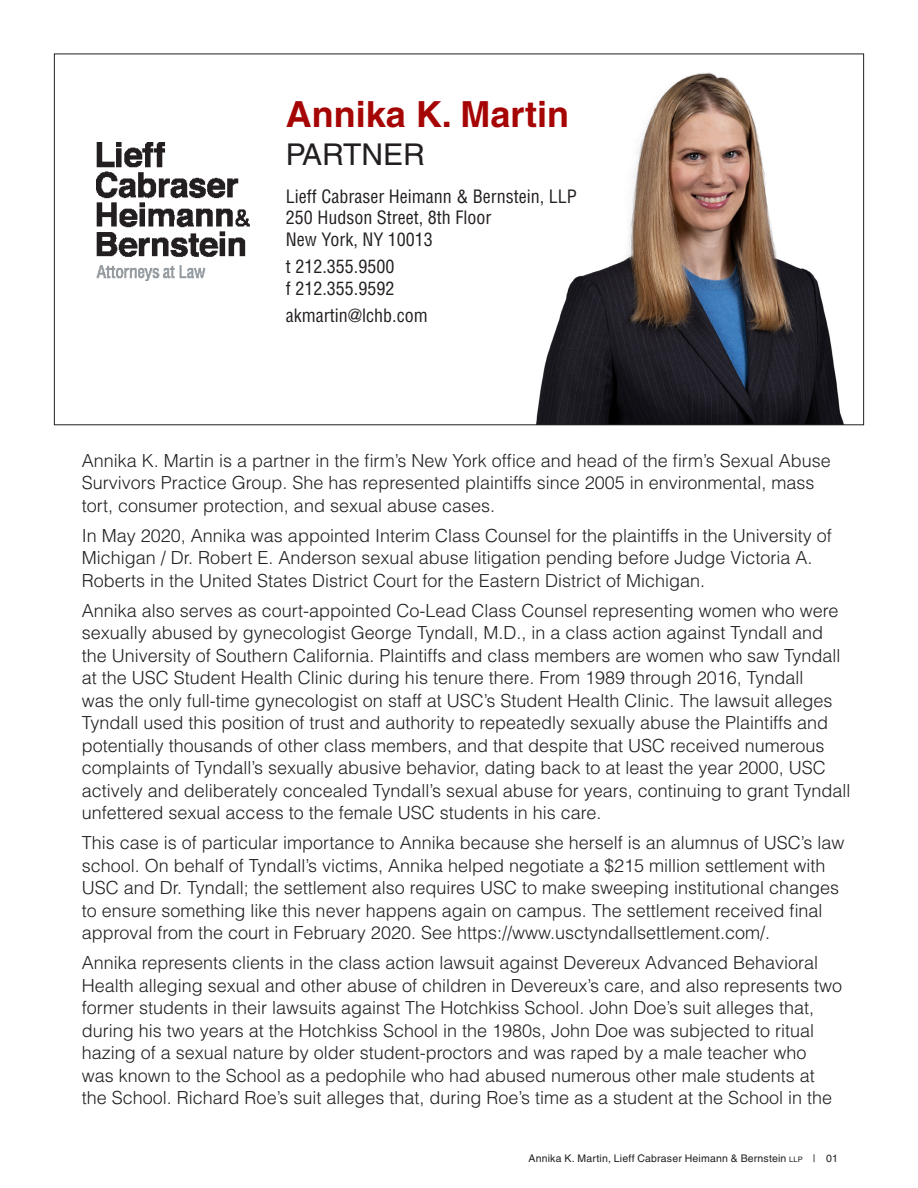
<style>
.page{position:relative;width:918px;height:1188px;background:#fff}
.page>*{position:absolute;margin:0;border:0;box-sizing:border-box;transform-origin:0 0}
.t1{font:700 36px "Helvetica LT Std";color:#a60505}
.t2{font:30px "Helvetica LT Std";color:#231f20}
.Paragraph_Style_1{font:300 18px/22.5px "Helvetica LT Std";color:#231f20}
.t3{font:condensed 18px "Helvetica LT Std";color:#231f20}
.t4{font:10.5px "Helvetica LT Std";letter-spacing:.015em;color:#231f20}
.s1{font-size:7.5px}
</style>
<div class="page">
<img style="left:536px;top:72px;width:308px;height:351px">
<img style="left:96px;top:143px;width:154px;height:138px">
<p class="t1" style="left:286px;top:92px;width:285px">Annika K. Martin</p>
<p class="t2" style="left:286px;top:137px;width:140px">PARTNER</p>
<p class="t3" style="left:286px;top:185px;width:292px">Lieff Cabraser Heimann &amp; Bernstein, LLP</p>
<p class="t3" style="left:286px;top:207px;width:207px">250 Hudson Street, 8th Floor</p>
<p class="t3" style="left:286px;top:228px;width:149px">New York, NY 10013</p>
<p class="t3" style="left:286px;top:255px;width:110px">t 212.355.9500</p>
<p class="t3" style="left:286px;top:277px;width:110px">f 212.355.9592</p>
<p class="t3" style="left:286px;top:304px;width:143px">akmartin@lchb.com</p>
<p class="Paragraph_Style_1" style="left:82px;top:449px;width:750px">Annika K. Martin is a partner in the firm’s New York office and head of the firm’s Sexual Abuse<br>Survivors Practice Group. She has represented plaintiffs since 2005 in environmental, mass tort, consumer protection, and sexual abuse cases.</p>
<p class="Paragraph_Style_1" style="left:82px;top:524px;width:751px">In May 2020, Annika was appointed Interim Class Counsel for the plaintiffs in the University of<br>Michigan / Dr. Robert E. Anderson sexual abuse litigation pending before Judge Victoria A.<br>Roberts in the United States District Court for the Eastern District of Michigan.</p>
<p class="Paragraph_Style_1" style="left:82px;top:599px;width:770px">Annika also serves as court-appointed Co-Lead Class Counsel representing women who were sexually abused by gynecologist George Tyndall, M.D., in a class action against Tyndall and the University of Southern California. Plaintiffs and class members are women who saw Tyndall at the USC Student Health Clinic during his tenure there. From 1989 through 2016, Tyndall<br>was the only full-time gynecologist on staff at USC’s Student Health Clinic. The lawsuit alleges Tyndall used this position of trust and authority to repeatedly sexually abuse the Plaintiffs and potentially thousands of other class members, and that despite that USC received numerous complaints of Tyndall’s sexually abusive behavior, dating back to at least the year 2000, USC actively and deliberately concealed Tyndall’s sexual abuse for years, continuing to grant Tyndall unfettered sexual access to the female USC students in his care.</p>
<p class="Paragraph_Style_1" style="left:82px;top:831px;width:764px">This case is of particular importance to Annika because she herself is an alumnus of USC’s law school. On behalf of Tyndall’s victims, Annika helped negotiate a $215 million settlement with USC and Dr. Tyndall; the settlement also requires USC to make sweeping institutional changes to ensure something like this never happens again on campus. The settlement received final approval from the court in February 2020. See https://www.usctyndallsettlement.com/.</p>
<p class="Paragraph_Style_1" style="left:82px;top:951px;width:762px">Annika represents clients in the class action lawsuit against Devereux Advanced Behavioral Health alleging sexual and other abuse of children in Devereux’s care, and also represents two former students in their lawsuits against The Hotchkiss School. John Doe’s suit alleges that, during his two years at the Hotchkiss School in the 1980s, John Doe was subjected to ritual hazing of a sexual nature by older student-proctors and was raped by a male teacher who was known to the School as a pedophile who had abused numerous other male students at the School. Richard Roe’s suit alleges that, during Roe’s time as a student at the School in the</p>
<p class="t4" style="left:529px;top:1153px;width:311px">Annika K. Martin, Lieff Cabraser Heimann &amp; Bernstein <span class="s1">LLP</span> | 01</p>
</div>
